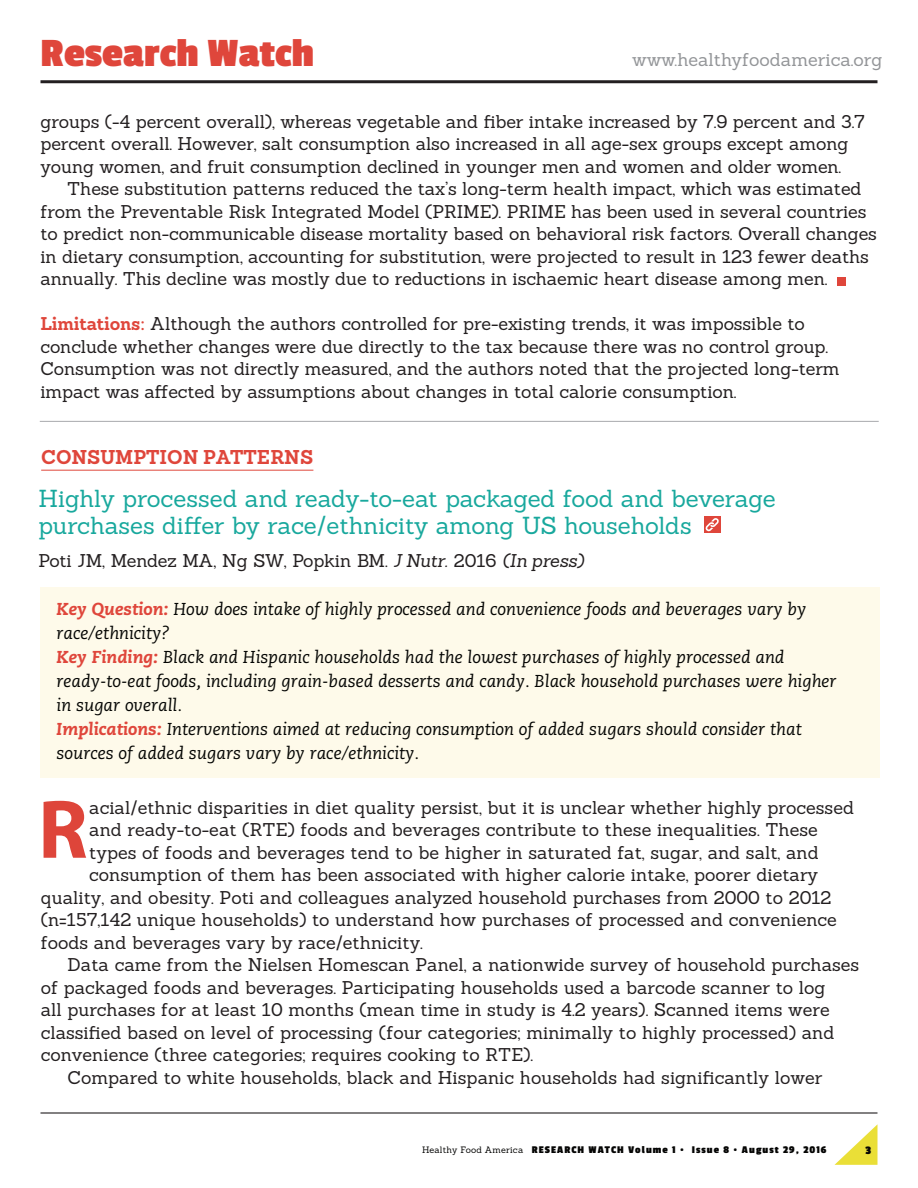
<style>
.page{position:relative;width:918px;height:1188px;background:#fff}
.page>*{position:absolute;margin:0;border:0;box-sizing:border-box;transform-origin:0 0}
.t1{font:700 83.85px "Myriad Pro";color:#de453a}
.t2{font:700 42px "Passion One";color:#df463b}
.t3{font:24px/27px "Sanchez";letter-spacing:-.005em;color:#18a89d}
.t4{font:700 19.5px "Sanchez";color:#df463b}
.t5{font:18px/22.5px "Sanchez";letter-spacing:-.005em;color:#231f20}
.t6{font:18px "Sanchez";color:#939598}
.t7{font:italic 17.25px/24px "Caecilia";color:#040503}
.t8{font:700 12px "Passion One";color:#050504}
.t9{font:700 10.8px "Passion One";letter-spacing:.1em;color:#050504}
.s1{font-weight:700;color:#df463b}
.s2{font-style:italic}
.s3{font-weight:800;color:#df463b}
.s4{font-family:"Sanchez";font-weight:400;font-size:9px}
</style>
<div class="page">
<hr style="left:41px;top:80px;width:837px;height:3px;background:#231f20">
<div style="left:837px;top:278px;width:9px;height:8px;background:#df463b"></div>
<hr style="left:40px;top:1112px;width:838px;height:2px;background:#231f20">
<svg style="left:835px;top:1124px;width:43px;height:41px"></svg>
<div style="left:40px;top:587px;width:840px;height:191px;background:#fefaea"></div>
<div style="left:704px;top:516px;width:16px;height:17px;background:#df463b"></div>
<svg style="left:705px;top:518px;width:14px;height:13px"></svg>
<hr style="left:40px;top:421px;width:839px;height:1px;background:#a8a9ad">
<hr style="left:41px;top:470px;width:272px;height:1px;background:#df463b">
<h2 class="t2" style="left:40px;top:31px;width:276px">Research Watch</h2>
<p class="t6" style="left:632px;top:48px;width:252px">www.healthyfoodamerica.org</p>
<p class="t5" style="left:40px;top:110px;width:826px">groups (-4 percent overall), whereas vegetable and fiber intake increased by 7.9 percent and 3.7 percent overall. However, salt consumption also increased in all age-sex groups except among young women, and fruit consumption declined in younger men and women and older women.</p>
<p class="t5" style="left:40px;top:177px;width:838px;text-indent:27px">These substitution patterns reduced the tax’s long-term health impact, which was estimated from the Preventable Risk Integrated Model (PRIME). PRIME has been used in several countries to predict non-communicable disease mortality based on behavioral risk factors. Overall changes in dietary consumption, accounting for substitution, were projected to result in 123 fewer deaths annually. This decline was mostly due to reductions in ischaemic heart disease among men.</p>
<p class="t5" style="left:40px;top:312px;width:801px"><span class="s1">Limitations:</span> Although the authors controlled for pre-existing trends, it was impossible to conclude whether changes were due directly to the tax because there was no control group.<br>Consumption was not directly measured, and the authors noted that the projected long-term impact was affected by assumptions about changes in total calorie consumption.</p>
<p class="t4" style="left:41px;top:444px;width:274px">CONSUMPTION PATTERNS</p>
<h3 class="t3" style="left:39px;top:484px;width:739px">Highly processed and ready-to-eat packaged food and beverage purchases differ by race/ethnicity among US households</h3>
<p class="t5" style="left:39px;top:549px;width:547px">Poti JM, Mendez MA, Ng SW, Popkin BM. <span class="s2">J Nutr.</span> 2016 <span class="s2">(In press)</span></p>
<p class="t7" style="left:57px;top:597px;width:781px"><span class="s3">Key Question:</span> How does intake of highly processed and convenience foods and beverages vary by race/ethnicity?<br><span class="s3">Key Finding:</span> Black and Hispanic households had the lowest purchases of highly processed and ready-to-eat foods, including grain-based desserts and candy. Black household purchases were higher in sugar overall.<br><span class="s3">Implications:</span> Interventions aimed at reducing consumption of added sugars should consider that sources of added sugars vary by race/ethnicity.</p>
<p class="t5" style="left:89px;top:796px;width:766px">acial/ethnic disparities in diet quality persist, but it is unclear whether highly processed</p>
<p class="t5" style="left:89px;top:819px;width:730px">and ready-to-eat (RTE) foods and beverages contribute to these inequalities. These</p>
<p class="t5" style="left:89px;top:841px;width:731px">types of foods and beverages tend to be higher in saturated fat, sugar, and salt, and</p>
<p class="t5" style="left:89px;top:864px;width:731px">consumption of them has been associated with higher calorie intake, poorer dietary</p>
<p class="t5" style="left:41px;top:886px;width:792px">quality, and obesity. Poti and colleagues analyzed household purchases from 2000 to 2012</p>
<p class="t5" style="left:41px;top:909px;width:798px">(n=157,142 unique households) to understand how purchases of processed and convenience</p>
<p class="t5" style="left:41px;top:931px;width:384px">foods and beverages vary by race/ethnicity.</p>
<p class="t5" style="left:68px;top:954px;width:793px">Data came from the Nielsen Homescan Panel, a nationwide survey of household purchases</p>
<p class="t5" style="left:41px;top:976px;width:786px">of packaged foods and beverages. Participating households used a barcode scanner to log</p>
<p class="t5" style="left:41px;top:999px;width:791px">all purchases for at least 10 months (mean time in study is 4.2 years). Scanned items were</p>
<p class="t5" style="left:41px;top:1021px;width:795px">classified based on level of processing (four categories; minimally to highly processed) and</p>
<p class="t5" style="left:41px;top:1044px;width:494px">convenience (three categories; requires cooking to RTE).</p>
<p class="t5" style="left:68px;top:1066px;width:756px">Compared to white households, black and Hispanic households had significantly lower</p>
<h1 class="t1" style="left:38px;top:775px;width:51px">R</h1>
<p class="t9" style="left:422px;top:1144px;width:406px"><span class="s4">Healthy Food America</span> RESEARCH WATCH Volume 1 • Issue 8 • August 29, 2016</p>
<p class="t8" style="left:865px;top:1144px;width:7px">3</p>
</div>
